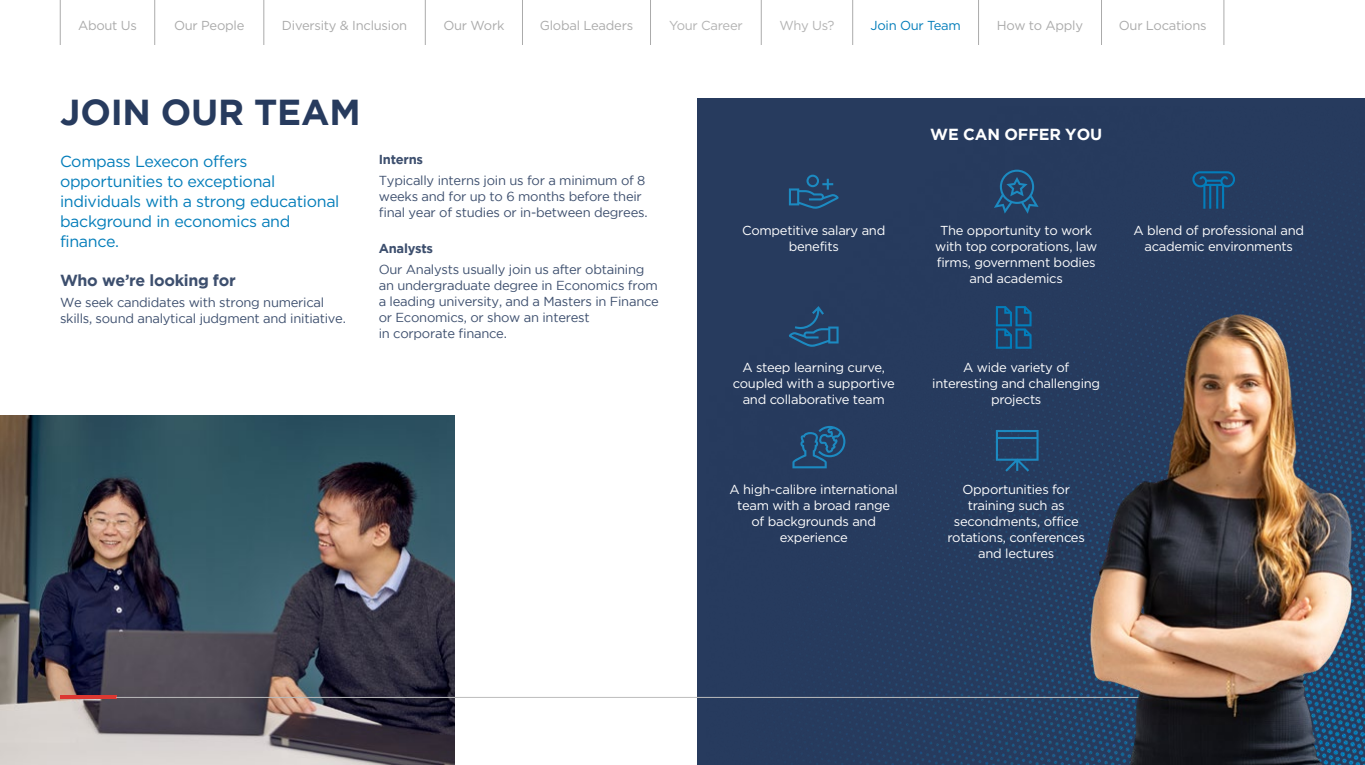
<style>
.page{position:relative;width:1365px;height:765px;background:#fff}
.page>*{position:absolute;margin:0;border:0;box-sizing:border-box;transform-origin:0 0}
.t1{font:700 36px "Gotham";letter-spacing:-.005em;color:#273b5e}
.t2{font:16px/20px "Gotham";letter-spacing:-.02em;color:#037dba}
.t3{font:700 16px "Gotham";letter-spacing:-.02em;color:#3d4f6e}
.t4{font:700 16px "Gotham";letter-spacing:-.005em;color:#fff}
.t5{font:13px/16px "Gotham";letter-spacing:-.02em;color:#fff;text-align:center}
.t6{font:13px/16px "Gotham";letter-spacing:-.02em;color:#3d4f6e}
.t7{font:13px "Gotham";letter-spacing:-.02em;color:#ababab}
.t8{font:13px "Gotham";letter-spacing:-.02em;color:#b3b3b3}
.t9{font:700 13px "Gotham";letter-spacing:-.02em;color:#3d4f6e}
.t10{font:13px "Gotham";letter-spacing:-.02em;color:#037dba}
</style>
<div class="page">
<div style="left:698px;top:98px;width:667px;height:667px;background:#273b5e"></div>
<img style="left:706px;top:169px;width:659px;height:596px">
<img style="left:0;top:415px;width:455px;height:350px">
<svg style="left:994px;top:170px;width:45px;height:44px"></svg>
<svg style="left:789px;top:175px;width:50px;height:34px"></svg>
<svg style="left:996px;top:306px;width:36px;height:43px"></svg>
<svg style="left:789px;top:306px;width:50px;height:41px"></svg>
<svg style="left:996px;top:430px;width:43px;height:42px"></svg>
<svg style="left:1192px;top:171px;width:43px;height:38px"></svg>
<svg style="left:792px;top:426px;width:53px;height:42px"></svg>
<hr style="left:60px;top:696px;width:56px;height:3px;background:#dc3832">
<hr style="left:116px;top:697px;width:1189px;height:1px;background:#bcbcbc">
<img style="left:1072px;top:292px;width:293px;height:473px">
<hr style="left:60px;top:0;width:1px;height:45px;background:#ababab">
<hr style="left:154px;top:0;width:1px;height:45px;background:#ababab">
<hr style="left:264px;top:0;width:1px;height:45px;background:#ababab">
<hr style="left:425px;top:0;width:1px;height:45px;background:#ababab">
<hr style="left:522px;top:0;width:1px;height:45px;background:#ababab">
<hr style="left:650px;top:0;width:1px;height:45px;background:#ababab">
<hr style="left:761px;top:0;width:1px;height:45px;background:#ababab">
<hr style="left:852px;top:0;width:1px;height:45px;background:#ababab">
<hr style="left:978px;top:0;width:1px;height:45px;background:#ababab">
<hr style="left:1101px;top:0;width:1px;height:45px;background:#ababab">
<hr style="left:1224px;top:0;width:1px;height:45px;background:#ababab">
<p class="t7" style="left:78px;top:18px;width:60px">About Us</p>
<p class="t7" style="left:174px;top:18px;width:72px">Our People</p>
<p class="t7" style="left:282px;top:18px;width:127px">Diversity &amp; Inclusion</p>
<p class="t7" style="left:443px;top:18px;width:63px">Our Work</p>
<p class="t7" style="left:540px;top:18px;width:95px">Global Leaders</p>
<p class="t8" style="left:669px;top:18px;width:75px">Your Career</p>
<p class="t8" style="left:779px;top:18px;width:57px">Why Us?</p>
<p class="t10" style="left:870px;top:18px;width:92px">Join Our Team</p>
<p class="t7" style="left:997px;top:18px;width:88px">How to Apply</p>
<p class="t7" style="left:1119px;top:18px;width:89px">Our Locations</p>
<h1 class="t1" style="left:60px;top:91px;width:302px">JOIN OUR TEAM</h1>
<p class="t2" style="left:60px;top:151px;width:281px">Compass Lexecon offers opportunities to exceptional individuals with a strong educational background in economics and finance.</p>
<p class="t3" style="left:60px;top:271px;width:177px">Who we’re looking for</p>
<p class="t6" style="left:60px;top:294px;width:287px">We seek candidates with strong numerical skills, sound analytical judgment and initiative.</p>
<p class="t9" style="left:379px;top:152px;width:46px">Interns</p>
<p class="t6" style="left:379px;top:173px;width:270px">Typically interns join us for a minimum of 8 weeks and for up to 6 months before their final year of studies or in-between degrees.</p>
<p class="t9" style="left:379px;top:241px;width:56px">Analysts</p>
<p class="t6" style="left:379px;top:261px;width:282px">Our Analysts usually join us after obtaining an undergraduate degree in Economics from a leading university, and a Masters in Finance or Economics, or show an interest<br>in corporate finance.</p>
<p class="t5" style="left:742px;top:222px;width:145px">Competitive salary and benefits</p>
<p class="t5" style="left:733px;top:359px;width:163px">A steep learning curve, coupled with a supportive and collaborative team</p>
<p class="t5" style="left:730px;top:481px;width:170px">A high-calibre international team with a broad range of backgrounds and experience</p>
<p class="t4" style="left:930px;top:125px;width:174px">WE CAN OFFER YOU</p>
<p class="t5" style="left:935px;top:222px;width:164px">The opportunity to work with top corporations, law firms, government bodies and academics</p>
<p class="t5" style="left:932px;top:359px;width:169px">A wide variety of interesting and challenging projects</p>
<p class="t5" style="left:948px;top:481px;width:139px">Opportunities for training such as secondments, office rotations, conferences and lectures</p>
<p class="t5" style="left:1133px;top:222px;width:172px">A blend of professional and academic environments</p>
</div>
